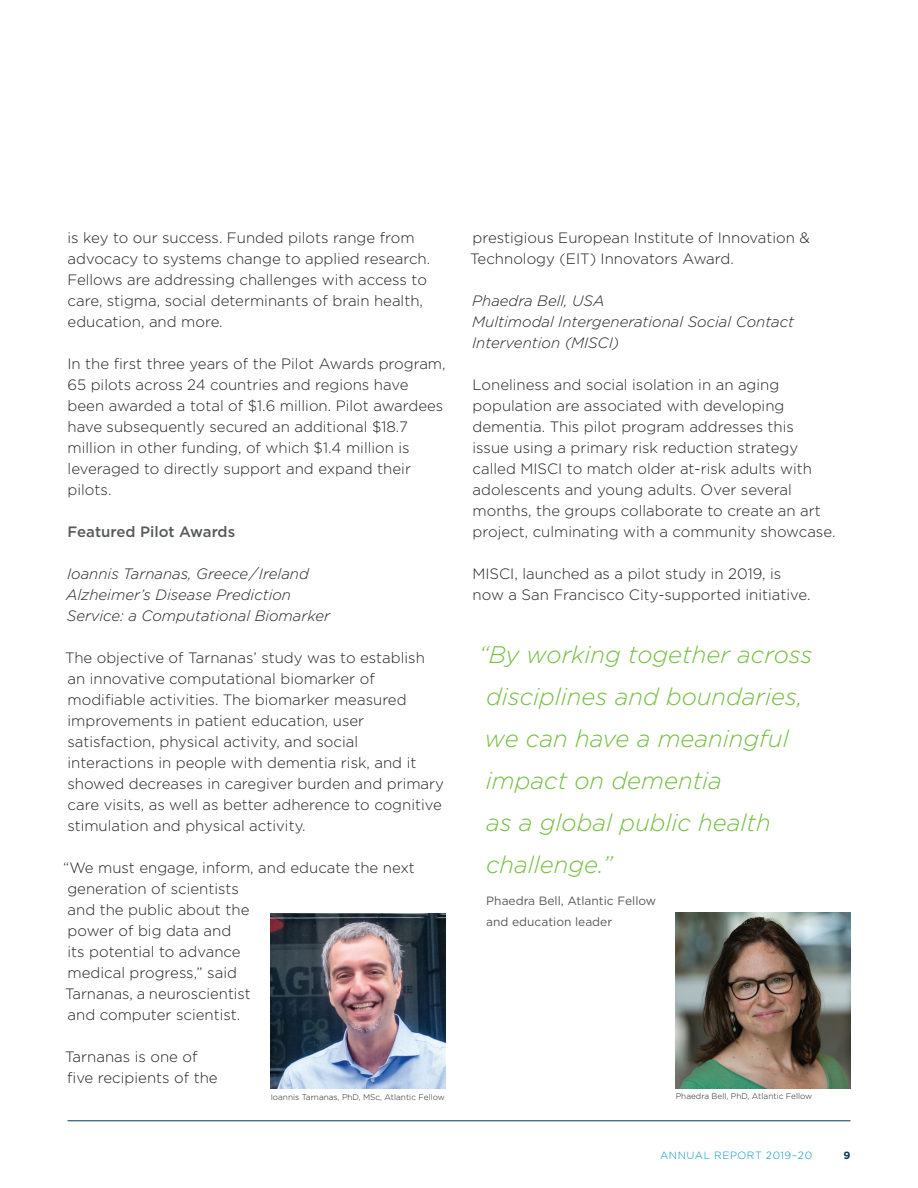
<style>
.page{position:relative;width:918px;height:1188px;background:#fff}
.page>*{position:absolute;margin:0;border:0;box-sizing:border-box;transform-origin:0 0}
.Pull_quote{font:italic 300 24px/42px "Gotham";color:#75be43}
.BODY{font:300 15px/21px "Gotham";color:#231f20}
.BODY-2{font:italic 300 15px/21px "Gotham";color:#231f20}
.BODY_SUBHEAD{font:500 15px "Gotham";color:#57585a}
.Quote_captions{font:12px/21px "Gotham";color:#57585a}
.t1{font:300 10.5px "Gotham";letter-spacing:.05em;color:#0094c8}
.t2{font:700 10.5px "Gotham";color:#023b5a}
.photo_captions{font:300 8.25px "Gotham";color:#231f20}
</style>
<div class="page">
<hr style="left:68px;top:1120px;width:782px;height:1px;background:#023b5a">
<img style="left:270px;top:913px;width:175px;height:176px">
<img style="left:675px;top:913px;width:175px;height:175px">
<p class="BODY" style="left:67px;top:227px;width:364px">is key to our success. Funded pilots range from advocacy to systems change to applied research.<br>Fellows are addressing challenges with access to care, stigma, social determinants of brain health, education, and more.</p>
<p class="BODY" style="left:67px;top:353px;width:380px">In the first three years of the Pilot Awards program, 65 pilots across 24 countries and regions have been awarded a total of $1.6 million. Pilot awardees have subsequently secured an additional $18.7 million in other funding, of which $1.4 million is leveraged to directly support and expand their pilots.</p>
<p class="BODY_SUBHEAD" style="left:68px;top:522px;width:169px">Featured Pilot Awards</p>
<p class="BODY-2" style="left:66px;top:563px;width:266px">Ioannis Tarnanas, Greece/Ireland<br>Alzheimer’s Disease Prediction<br>Service: a Computational Biomarker</p>
<p class="BODY" style="left:65px;top:647px;width:381px">The objective of Tarnanas’ study was to establish an innovative computational biomarker of modifiable activities. The biomarker measured improvements in patient education, user satisfaction, physical activity, and social interactions in people with dementia risk, and it showed decreases in caregiver burden and primary care visits, as well as better adherence to cognitive stimulation and physical activity.</p>
<p class="BODY" style="left:63px;top:857px;width:353px">“We must engage, inform, and educate the next generation of scientists<br>and the public about the<br>power of big data and<br>its potential to advance<br>medical progress,” said<br>Tarnanas, a neuroscientist<br>and computer scientist.</p>
<p class="BODY" style="left:65px;top:1046px;width:154px">Tarnanas is one of five recipients of the</p>
<p class="BODY" style="left:470px;top:227px;width:341px">prestigious European Institute of Innovation &amp;<br>Technology (EIT) Innovators Award.</p>
<p class="BODY-2" style="left:472px;top:290px;width:324px">Phaedra Bell, USA<br>Multimodal Intergenerational Social Contact<br>Intervention (MISCI)</p>
<p class="BODY" style="left:472px;top:374px;width:365px">Loneliness and social isolation in an aging population are associated with developing dementia. This pilot program addresses this<br>issue using a primary risk reduction strategy called MISCI to match older at-risk adults with adolescents and young adults. Over several months, the groups collaborate to create an art project, culminating with a community showcase.</p>
<p class="BODY" style="left:472px;top:563px;width:340px">MISCI, launched as a pilot study in 2019, is now a San Francisco City-supported initiative.</p>
<p class="Pull_quote" style="left:479px;top:633px;width:335px">“By working together across disciplines and boundaries, we can have a meaningful impact on dementia<br>as a global public health challenge.”</p>
<p class="Quote_captions" style="left:486px;top:889px;width:172px">Phaedra Bell, Atlantic Fellow and education leader</p>
<p class="photo_captions" style="left:271px;top:1092px;width:176px">Ioannis Tarnanas, PhD, MSc, Atlantic Fellow</p>
<p class="photo_captions" style="left:676px;top:1091px;width:138px">Phaedra Bell, PhD, Atlantic Fellow</p>
<p class="t1" style="left:660px;top:1148px;width:153px">ANNUAL REPORT 2019–20</p>
<p class="t2" style="left:844px;top:1148px;width:8px">9</p>
</div>
